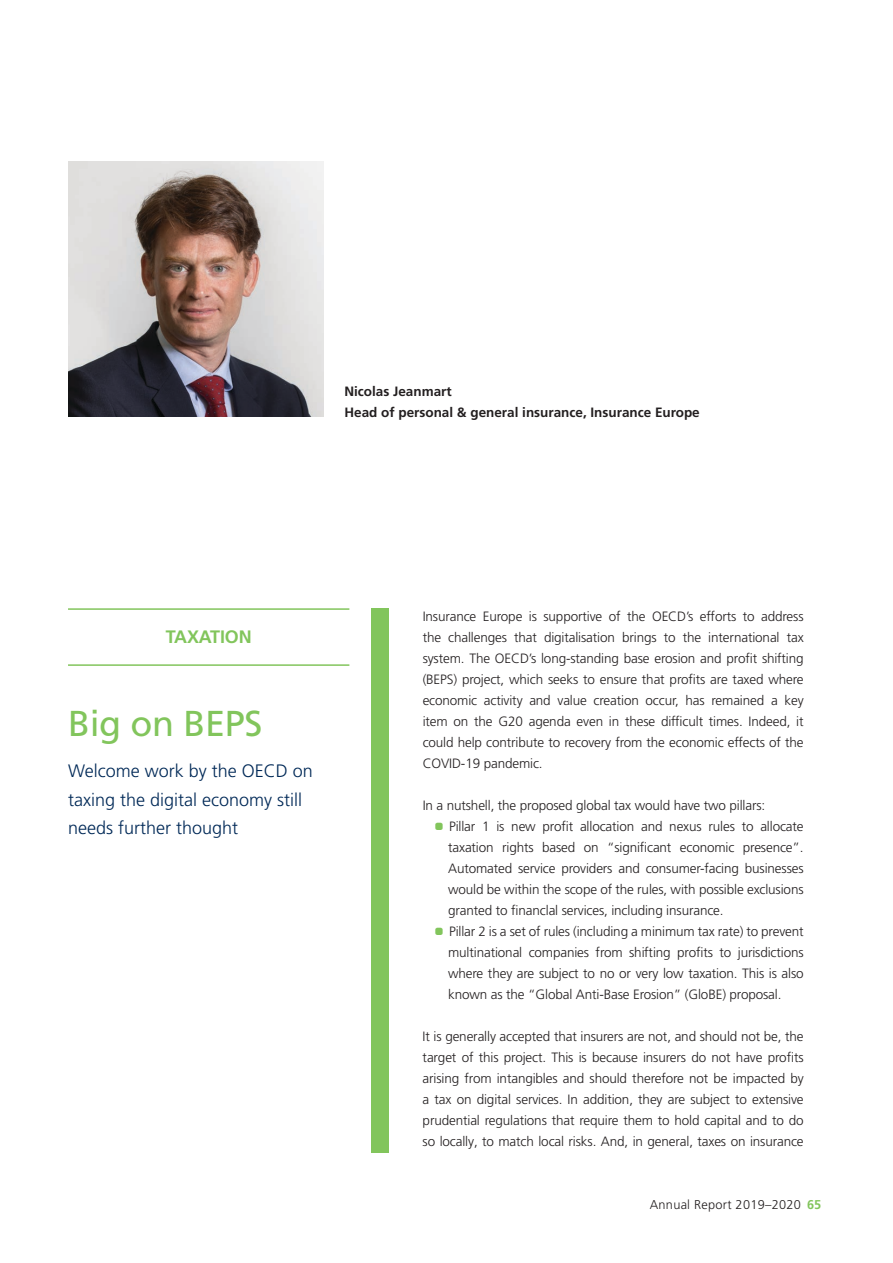
<style>
.page{position:relative;width:893px;height:1263px;background:#fff}
.page>*{position:absolute;margin:0;border:0;box-sizing:border-box;transform-origin:0 0}
.t1{font:36px "Frutiger LT Pro";letter-spacing:-.01em;color:#82c55c}
.t2{font:300 18px/28.5px "Frutiger LT Pro";color:#002957}
.t3{font:700 18px "Frutiger LT Pro";letter-spacing:-.01em;color:#82c55c}
.t4{font:300 13.5px/21px "Frutiger LT Pro";letter-spacing:-.01em;color:#231f20;text-align:justify}
.t5{font:700 13.5px/21px "Frutiger LT Pro";color:#231f20}
.t6{font:300 12.75px "Frutiger LT Pro";letter-spacing:.02em;color:#231f20}
.s1{color:#82c55c}
.s2{font-weight:700;color:#82c55c}
</style>
<div class="page">
<div style="left:372px;top:608px;width:17px;height:544px;background:#82c55c"></div>
<hr style="left:68px;top:608px;width:281px;height:2px;background:#82c55c">
<hr style="left:68px;top:664px;width:281px;height:2px;background:#82c55c">
<img style="left:68px;top:162px;width:255px;height:255px">
<p class="t5" style="left:344px;top:381px;width:357px">Nicolas Jeanmart<br>Head of personal &amp; general insurance, Insurance Europe</p>
<h2 class="t3" style="left:166px;top:626px;width:87px">TAXATION</h2>
<h1 class="t1" style="left:68px;top:702px;width:196px">Big on BEPS</h1>
<h2 class="t2" style="left:68px;top:757px;width:246px">Welcome work by the OECD on taxing the digital economy still needs further thought</h2>
<p class="t4" style="left:423px;top:606px;width:382px">Insurance Europe is supportive of the OECD’s efforts to address the challenges that digitalisation brings to the international tax system. The OECD’s long-standing base erosion and profit shifting (BEPS) project, which seeks to ensure that profits are taxed where economic activity and value creation occur, has remained a key item on the G20 agenda even in these difficult times. Indeed, it could help contribute to recovery from the economic effects of the COVID-19 pandemic.</p>
<p class="t4" style="left:423px;top:795px;width:344px">In a nutshell, the proposed global tax would have two pillars:</p>
<p class="t4" style="left:448px;top:816px;width:357px;text-indent:-13px"><span class="s1">•</span> Pillar 1 is new profit allocation and nexus rules to allocate taxation rights based on “significant economic presence”.<br>Automated service providers and consumer-facing businesses would be within the scope of the rules, with possible exclusions granted to financlal services, including insurance.</p>
<p class="t4" style="left:448px;top:921px;width:357px;text-indent:-13px"><span class="s1">•</span> Pillar 2 is a set of rules (including a minimum tax rate) to prevent multinational companies from shifting profits to jurisdictions where they are subject to no or very low taxation. This is also known as the “Global Anti-Base Erosion” (GloBE) proposal.</p>
<p class="t4" style="left:423px;top:1026px;width:383px">It is generally accepted that insurers are not, and should not be, the target of this project. This is because insurers do not have profits arising from intangibles and should therefore not be impacted by a tax on digital services. In addition, they are subject to extensive prudential regulations that require them to hold capital and to do so locally, to match local risks. And, in general, taxes on insurance</p>
<p class="t6" style="left:650px;top:1197px;width:173px">Annual Report 2019–2020 <span class="s2">65</span></p>
</div>
